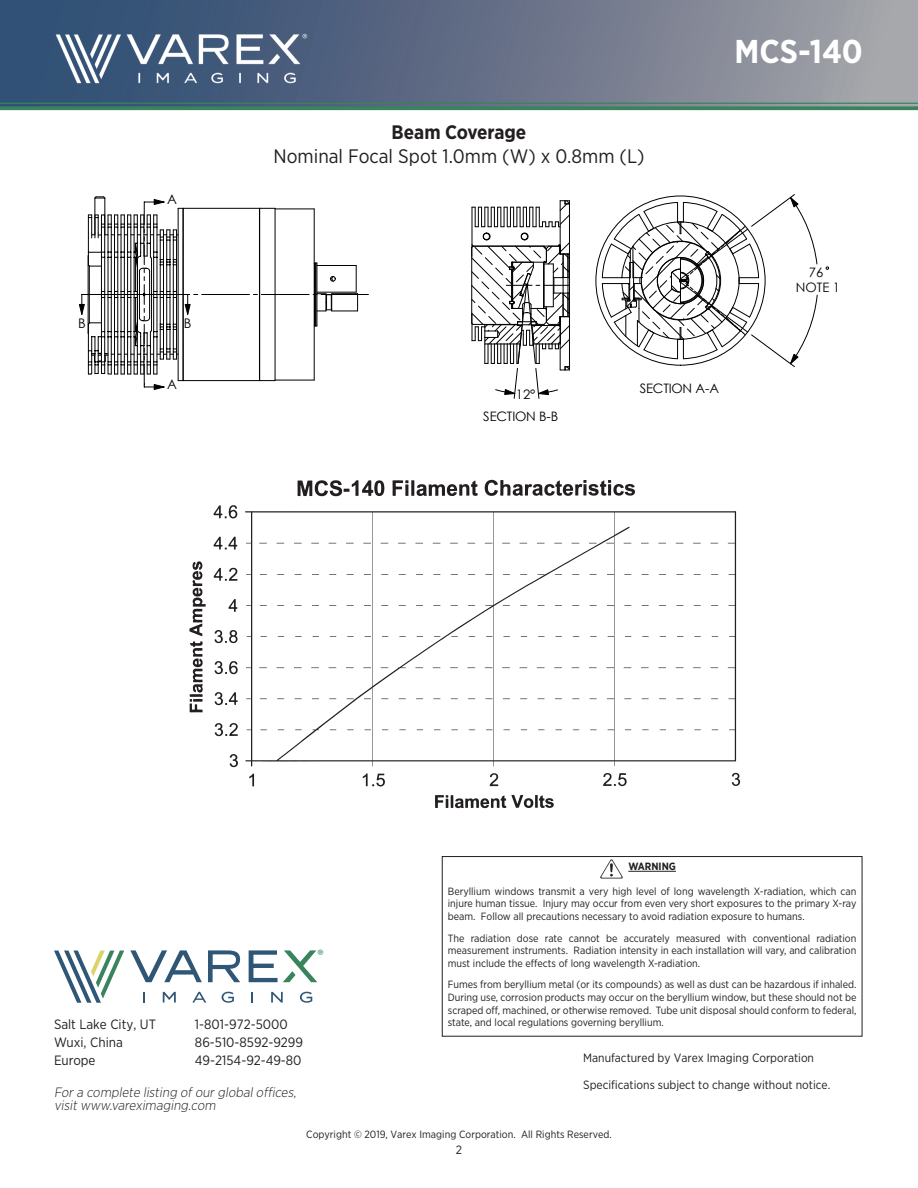
<style>
.page{position:relative;width:918px;height:1188px;background:#fff}
.page>*{position:absolute;margin:0;border:0;box-sizing:border-box;transform-origin:0 0}
.t1{font:700 33px "Gotham Narrow";color:#fff}
.t2{font:19.5px "Gotham Narrow";color:#231f20}
.t3{font:700 19.5px "Gotham Narrow";color:#231f20}
.t4{font:13.5px "Gotham Narrow";color:#231f20}
.t5{font:italic 300 13.5px/13.5px "Gotham Narrow";color:#231f20}
.t6{font:13.2px "Century Gothic";color:#000}
.t7{font:13.05px/15.6px "Century Gothic";letter-spacing:-.01em;color:#000;text-align:center}
.t8{font:12px/26.2px "Gotham Narrow";color:#231f20}
.t9{font:12px "Neutraface Text Book Alt";color:#0a8348}
.t10{font:10.5px/12.6px "Gotham Narrow";color:#231f20;text-align:justify}
.t11{font:700 10.5px "Gotham Narrow";color:#231f20}
</style>
<div class="page">
<svg style="left:54px;top:951px;width:70px;height:52px"></svg>
<svg style="left:143px;top:992px;width:2px;height:11px"></svg>
<svg style="left:163px;top:992px;width:13px;height:11px"></svg>
<svg style="left:192px;top:992px;width:14px;height:11px"></svg>
<svg style="left:222px;top:992px;width:12px;height:11px"></svg>
<svg style="left:251px;top:992px;width:2px;height:11px"></svg>
<svg style="left:271px;top:992px;width:12px;height:11px"></svg>
<svg style="left:300px;top:992px;width:12px;height:11px"></svg>
<svg style="left:130px;top:950px;width:187px;height:32px"></svg>
<div style="left:0;top:0;width:918px;height:108px;background:linear-gradient(to right,#24446c,#a3a0a5)"></div>
<img style="left:54px;top:32px;width:255px;height:53px">
<hr style="left:0;top:103px;width:918px;height:1px;background:#39835d">
<svg style="left:0;top:106px;width:918px;height:4px;background:#3d8161"></svg>
<img style="left:189px;top:479px;width:552px;height:330px">
<hr style="left:628px;top:871px;width:48px;height:1px;background:#231f20">
<div style="left:442px;top:856px;width:420px;height:180px;border:1px solid #231f20"></div>
<img style="left:601px;top:859px;width:21px;height:20px">
<hr style="left:275px;top:380px;width:39px;height:1px;background:#000">
<hr style="left:275px;top:209px;width:39px;height:1px;background:#000">
<svg style="left:260px;top:380px;width:15px;height:1px"></svg>
<svg style="left:260px;top:208px;width:15px;height:1px"></svg>
<hr style="left:183px;top:380px;width:76px;height:1px;background:#000">
<hr style="left:183px;top:208px;width:76px;height:1px;background:#000">
<hr style="left:317px;top:263px;width:1px;height:63px;background:#000">
<hr style="left:314px;top:209px;width:1px;height:171px;background:#000">
<hr style="left:275px;top:208px;width:1px;height:173px;background:#000">
<hr style="left:315px;top:263px;width:1px;height:63px;background:#000">
<hr style="left:259px;top:208px;width:1px;height:173px;background:#000">
<hr style="left:321px;top:294px;width:47px;height:1px;background:#000">
<svg style="left:313px;top:263px;width:45px;height:49px"></svg>
<hr style="left:261px;top:294px;width:48px;height:1px;background:#000">
<hr style="left:202px;top:294px;width:47px;height:1px;background:#000">
<svg style="left:79px;top:196px;width:119px;height:194px"></svg>
<svg style="left:471px;top:200px;width:99px;height:199px"></svg>
<svg style="left:826px;top:266px;width:3px;height:4px"></svg>
<svg style="left:602px;top:194px;width:216px;height:173px"></svg>
<p class="t6" style="left:167px;top:190px;width:11px">A</p>
<p class="t6" style="left:78px;top:314px;width:9px">B</p>
<p class="t6" style="left:184px;top:314px;width:9px">B</p>
<p class="t6" style="left:167px;top:375px;width:11px">A</p>
<p class="t3" style="left:392px;top:120px;width:136px">Beam Coverage</p>
<p class="t2" style="left:274px;top:144px;width:372px">Nominal Focal Spot 1.0mm (W) x 0.8mm (L)</p>
<h1 class="t1" style="left:735px;top:30px;width:130px">MCS-140</h1>
<p class="t7" style="left:516px;top:386px;width:21px">12°</p>
<p class="t7" style="left:483px;top:409px;width:76px">SECTION B-B</p>
<p class="t7" style="left:640px;top:380px;width:81px">SECTION A-A</p>
<p class="t7" style="left:796px;top:264px;width:46px">76<br>NOTE 1</p>
<p class="t9" style="left:317px;top:947px;width:8px">®</p>
<p class="t4" style="left:54px;top:1016px;width:104px">Salt Lake City, UT</p>
<p class="t4" style="left:195px;top:1016px;width:94px">1-801-972-5000</p>
<p class="t4" style="left:54px;top:1034px;width:70px">Wuxi, China</p>
<p class="t4" style="left:195px;top:1034px;width:110px">86-510-8592-9299</p>
<p class="t4" style="left:54px;top:1052px;width:43px">Europe</p>
<p class="t4" style="left:195px;top:1052px;width:108px">49-2154-92-49-80</p>
<p class="t5" style="left:54px;top:1085px;width:246px">Fora complete listing ofourglobaloffices, visitwww.vareximaging.com</p>
<p class="t11" style="left:628px;top:860px;width:49px">WARNING</p>
<p class="t10" style="left:448px;top:885px;width:410px">Beryllium windows transmit a very high level of long wavelength X-radiation, which can injure human tissue. Injury may occur from even very short exposures to the primary X-ray beam. Follow all precautions necessary to avoid radiation exposure to humans.</p>
<p class="t10" style="left:448px;top:931px;width:410px">The radiation dose rate cannot be accurately measured with conventional radiation measurement instruments. Radiation intensity in each installation will vary, and calibration must include the effects of long wavelength X-radiation.</p>
<p class="t10" style="left:448px;top:978px;width:410px">Fumes from beryllium metal (or its compounds) as well as dust can be hazardous if inhaled.<br>During use, corrosion products may occur on the beryllium window, but these should not be scraped off, machined, or otherwise removed. Tube unit disposal should conform to federal, state, and local regulations governing beryllium.</p>
<p class="t8" style="left:583px;top:1045px;width:249px">Manufactured by Varex Imaging Corporation<br>Specifications subject to change without notice.</p>
<p class="t10" style="left:306px;top:1127px;width:307px">Copyright © 2019, Varex Imaging Corporation. All Rights Reserved.</p>
<p class="t8" style="left:456px;top:1137px;width:8px">2</p>
</div>
